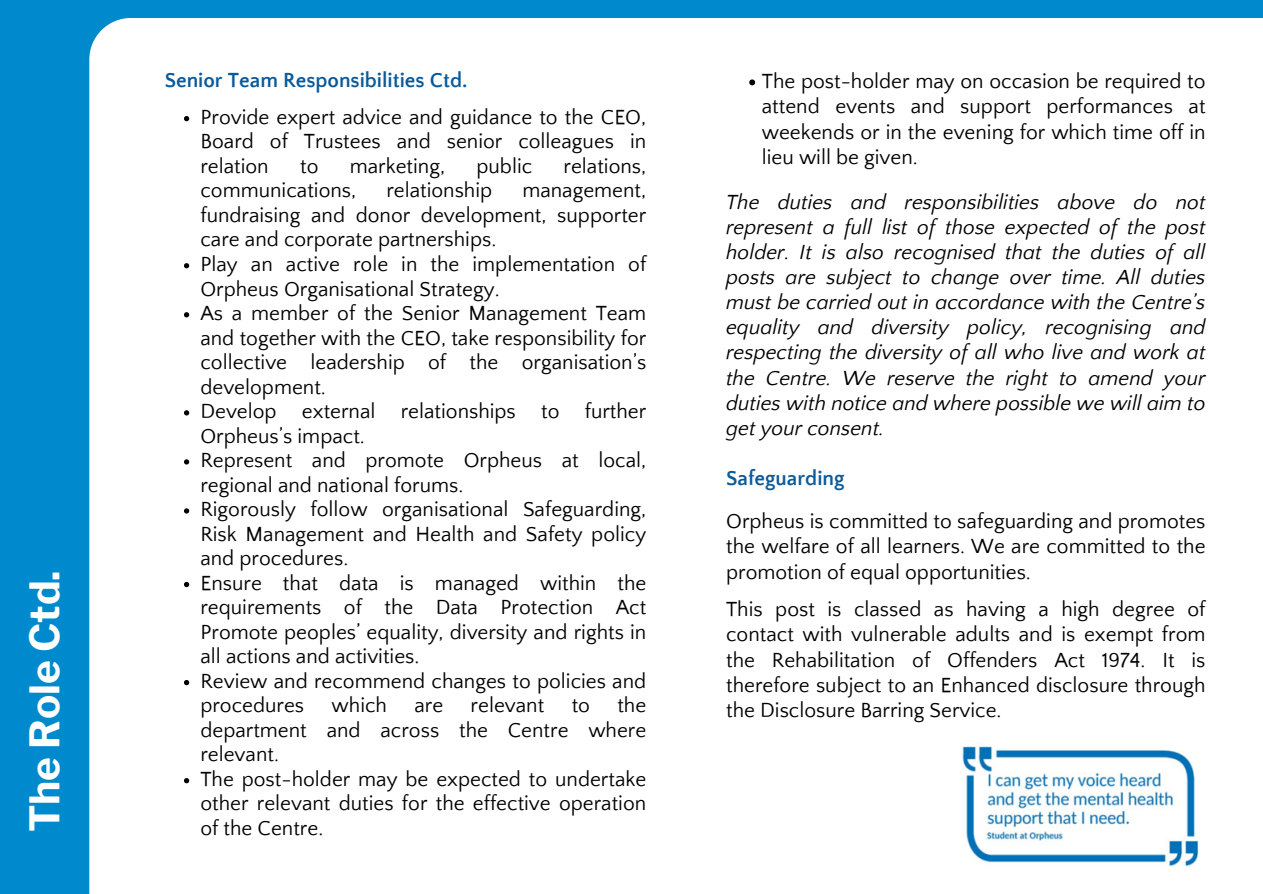
<style>
.page{position:relative;width:1263px;height:894px;background:#fff}
.page>*{position:absolute;margin:0;border:0;box-sizing:border-box;transform-origin:0 0}
.t1{font:700 40.5px "Libre Franklin";color:#fff}
.t2{font:21px/24.5px "Quattrocento Sans";color:#000;text-align:justify}
.t3{font:italic 21px/25px "Quattrocento Sans";color:#000;text-align:justify}
.t4{font:700 21px "Quattrocento Sans";color:#0b5a99}
</style>
<div class="page">
<div style="left:0;top:0;width:1263px;height:893px;background:#008ace"></div>
<div style="left:89px;top:18px;width:1174px;height:875px;background:#fff"></div>
<svg style="left:184px;top:116px;width:5px;height:5px"></svg>
<svg style="left:184px;top:263px;width:5px;height:5px"></svg>
<svg style="left:184px;top:312px;width:5px;height:5px"></svg>
<svg style="left:184px;top:410px;width:5px;height:5px"></svg>
<svg style="left:184px;top:459px;width:5px;height:5px"></svg>
<svg style="left:184px;top:508px;width:5px;height:5px"></svg>
<svg style="left:184px;top:581px;width:5px;height:6px"></svg>
<svg style="left:184px;top:679px;width:5px;height:6px"></svg>
<svg style="left:184px;top:777px;width:5px;height:6px"></svg>
<svg style="left:749px;top:79px;width:6px;height:6px"></svg>
<img style="left:962px;top:738px;width:244px;height:131px">
<p class="t1" style="left:20px;top:832px;width:263px;rotate:-90deg">The Role Ctd.</p>
<h1 class="t4" style="left:165px;top:69px;width:304px">Senior Team Responsibilities Ctd.</h1>
<h2 class="t2" style="left:200px;top:105px;width:447px">Provide expert advice and guidance to the CEO, Board of Trustees and senior colleagues in relation</h2>
<h2 class="t2" style="left:300px;top:154px;width:20px">to</h2>
<h2 class="t2" style="left:350px;top:154px;width:97px">marketing,</h2>
<h2 class="t2" style="left:476px;top:154px;width:57px">public</h2>
<h2 class="t2" style="left:564px;top:154px;width:84px">relations,</h2>
<h2 class="t2" style="left:200px;top:179px;width:157px">communications,</h2>
<h2 class="t2" style="left:386px;top:179px;width:107px">relationship</h2>
<h2 class="t2" style="left:200px;top:179px;width:447px;text-indent:322px">management, fundraising and donor development, supporter care and corporate partnerships.</h2>
<p class="t2" style="left:200px;top:252px;width:447px">Play an active role in the implementation of<br>Orpheus Organisational Strategy.</p>
<p class="t2" style="left:200px;top:301px;width:447px">As a member of the Senior Management Team and together with the CEO, take responsibility for collective leadership of the organisation’s development.</p>
<p class="t2" style="left:200px;top:399px;width:447px">Develop external relationships to further<br>Orpheus’s impact.</p>
<p class="t2" style="left:200px;top:448px;width:447px">Represent and promote Orpheus at local, regional and national forums.</p>
<p class="t2" style="left:200px;top:497px;width:447px">Rigorously follow organisational Safeguarding, Risk Management and Health and Safety policy and procedures.</p>
<p class="t2" style="left:200px;top:571px;width:447px">Ensure that data is managed within the requirements of the Data Protection Act Promote peoples’ equality, diversity and rights in all actions and activities.</p>
<p class="t2" style="left:200px;top:669px;width:447px">Review and recommend changes to policies and procedures</p>
<p class="t2" style="left:200px;top:693px;width:447px;text-indent:417px">the department and across the Centre where relevant.</p>
<p class="t2" style="left:200px;top:767px;width:447px">The post-holder may be expected to undertake other relevant duties for the effective operation of the Centre.</p>
<p class="t2" style="left:332px;top:693px;width:57px">which</p>
<p class="t2" style="left:414px;top:693px;width:30px">are</p>
<p class="t2" style="left:471px;top:693px;width:75px">relevant</p>
<p class="t2" style="left:572px;top:693px;width:20px">to</p>
<p class="t2" style="left:762px;top:69px;width:445px;line-height:25px">The post-holder may on occasion be required to attend events and support performances at weekends or in the evening for which time off in lieu will be given.</p>
<p class="t3" style="left:726px;top:190px;width:481px">The duties and responsibilities above do not represent a full list of those expected of the post holder. It is also recognised that the duties of all posts are subject to change over time. All duties must be carried out in accordance with the Centre’s equality and diversity policy, recognising and respecting the diversity of all who live and work at the Centre. We reserve the right to amend your duties with notice and where possible we will aim to get your consent.</p>
<p class="t4" style="left:726px;top:467px;width:120px">Safeguarding</p>
<h2 class="t2" style="left:726px;top:509px;width:481px;line-height:25px">Orpheus is committed to safeguarding and promotes the welfare of all learners. We are committed to the promotion of equal opportunities.</h2>
<p class="t2" style="left:726px;top:597px;width:481px;line-height:25px">This post is classed as having a high degree of contact with vulnerable adults and is exempt from the Rehabilitation of Offenders Act 1974. It is therefore subject to an Enhanced disclosure through the Disclosure Barring Service.</p>
</div>
